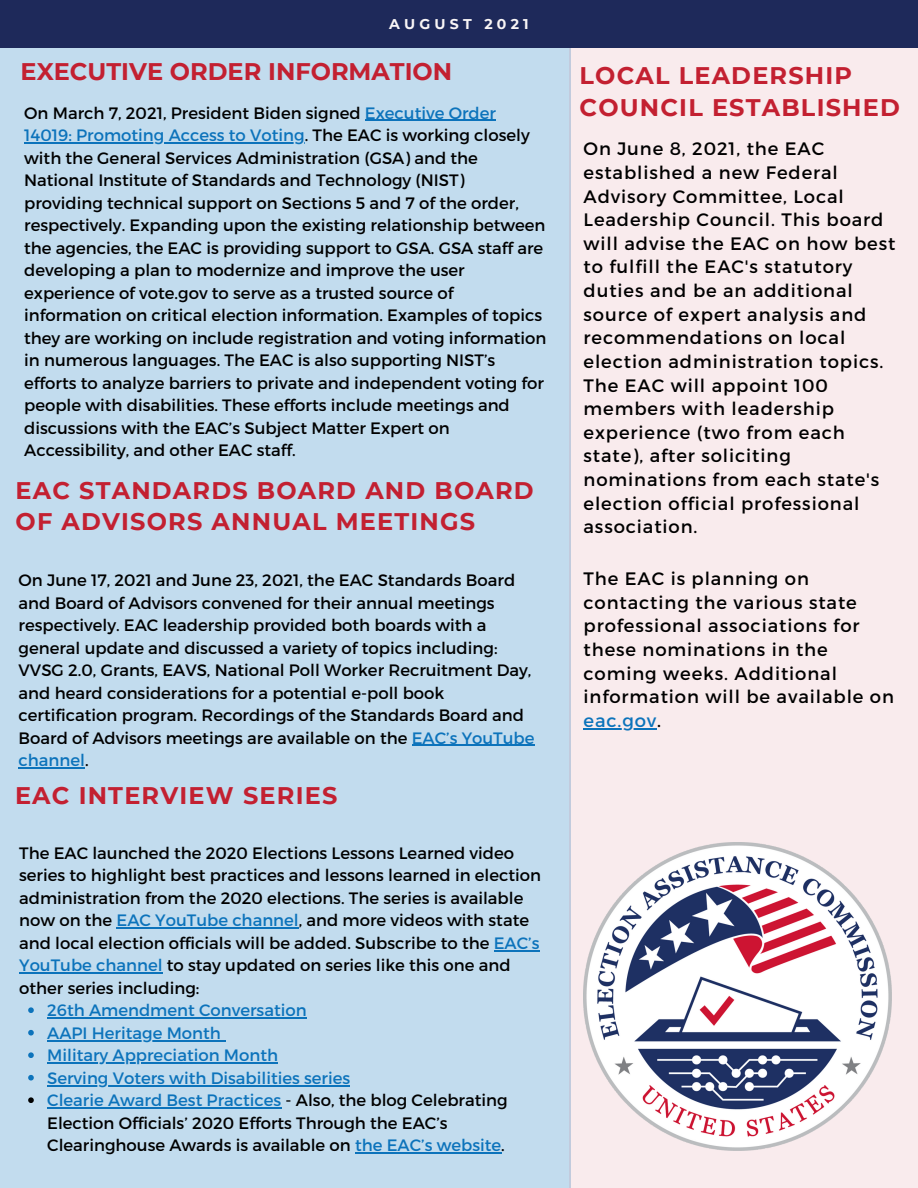
<style>
.page{position:relative;width:918px;height:1188px;background:#fff}
.page>*{position:absolute;margin:0;border:0;box-sizing:border-box;transform-origin:0 0}
.t1{font:700 24px/31.5px "Montserrat";letter-spacing:.05em;color:#c32031}
.t2{font:700 24px "Montserrat";color:#c32031}
.t3{font:18px/23.7px "Montserrat";letter-spacing:.05em;color:#000}
.t4{font:16.5px/22.5px "Montserrat";color:#000}
.t5{font:16.5px "Montserrat";color:#0c73bb}
.t6{font:700 14.1px "Montserrat";letter-spacing:.3em;color:#f9f5f6}
.s1{color:#0c73bb}
</style>
<div class="page">
<div style="left:0;top:0;width:570px;height:1188px;background:#c2dcee"></div>
<div style="left:569px;top:0;width:349px;height:1188px;background:#f9ebed"></div>
<img style="left:584px;top:843px;width:308px;height:308px">
<hr style="left:365px;top:120px;width:131px;height:1px;background:#0c73bb">
<hr style="left:24px;top:142px;width:281px;height:1px;background:#0c73bb">
<hr style="left:412px;top:745px;width:122px;height:1px;background:#0c73bb">
<hr style="left:19px;top:767px;width:66px;height:1px;background:#0c73bb">
<svg style="left:28px;top:1007px;width:6px;height:6px"></svg>
<hr style="left:47px;top:1018px;width:260px;height:1px;background:#0c73bb">
<svg style="left:28px;top:1030px;width:6px;height:6px"></svg>
<hr style="left:47px;top:1040px;width:174px;height:1px;background:#0c73bb">
<svg style="left:28px;top:1052px;width:6px;height:6px"></svg>
<hr style="left:47px;top:1063px;width:231px;height:1px;background:#0c73bb">
<svg style="left:28px;top:1075px;width:6px;height:6px"></svg>
<hr style="left:47px;top:1085px;width:303px;height:1px;background:#0c73bb">
<svg style="left:28px;top:1097px;width:6px;height:6px"></svg>
<hr style="left:47px;top:1108px;width:234px;height:1px;background:#0c73bb">
<hr style="left:355px;top:1153px;width:146px;height:1px;background:#0c73bb">
<hr style="left:117px;top:928px;width:182px;height:1px;background:#0c73bb">
<hr style="left:494px;top:950px;width:46px;height:1px;background:#0c73bb">
<hr style="left:19px;top:973px;width:144px;height:1px;background:#0c73bb">
<hr style="left:584px;top:728px;width:73px;height:1px;background:#0c73bb">
<div style="left:0;top:0;width:918px;height:48px;background:#1e295a"></div>
<p class="t6" style="left:389px;top:16px;width:141px">AUGUST 2021</p>
<p class="t2" style="left:21px;top:57px;width:433px">EXECUTIVE ORDER INFORMATION</p>
<p class="t4" style="left:24px;top:101px;width:524px">On March 7, 2021, President Biden signed <span class="s1">Executive Order 14019: Promoting Access to Voting</span>. The EAC is working closely with the General Services Administration (GSA) and the National Institute of Standards and Technology (NIST) providing technical support on Sections 5 and 7 of the order, respectively. Expanding upon the existing relationship between the agencies, the EAC is providing support to GSA. GSA staff are developing a plan to modernize and improve the user experience of vote.gov to serve as a trusted source of information on critical election information. Examples of topics they are working on include registration and voting information in numerous languages. The EAC is also supporting NIST’s efforts to analyze barriers to private and independent voting for people with disabilities. These efforts include meetings and discussions with the EAC’s Subject Matter Expert on Accessibility, and other EAC staff.</p>
<p class="t1" style="left:16px;top:474px;width:520px">EAC STANDARDS BOARD AND BOARD<br>OF ADVISORS ANNUAL MEETINGS</p>
<p class="t4" style="left:19px;top:568px;width:517px">On June 17, 2021 and June 23, 2021, the EAC Standards Board and Board of Advisors convened for their annual meetings respectively. EAC leadership provided both boards with a general update and discussed a variety of topics including:<br>VVSG 2.0, Grants, EAVS, National Poll Worker Recruitment Day, and heard considerations for a potential e-poll book certification program. Recordings of the Standards Board and Board of Advisors meetings are available on the <span class="s1">EAC’s YouTube channel</span>.</p>
<p class="t1" style="left:15px;top:780px;width:324px">EAC INTERVIEW SERIES</p>
<p class="t4" style="left:19px;top:841px;width:523px">The EAC launched the 2020 Elections Lessons Learned video series to highlight best practices and lessons learned in election administration from the 2020 elections. The series is available now on the <span class="s1">EAC YouTube channel</span>, and more videos with state and local election officials will be added. Subscribe to the <span class="s1">EAC’s YouTube channel</span> to stay updated on series like this one and other series including:</p>
<p class="t5" style="left:47px;top:1000px;width:261px">26th Amendment Conversation</p>
<p class="t5" style="left:47px;top:1022px;width:175px">AAPI Heritage Month</p>
<p class="t5" style="left:47px;top:1045px;width:232px">Military Appreciation Month</p>
<p class="t5" style="left:47px;top:1067px;width:304px">Serving Voters with Disabilities series</p>
<p class="t4" style="left:47px;top:1088px;width:462px"><span class="s1">Clearie Award Best Practices</span> - Also, the blog Celebrating<br>Election Officials’ 2020 Efforts Through the EAC’s<br>Clearinghouse Awards is available on <span class="s1">the EAC’s website</span>.</p>
<p class="t1" style="left:580px;top:60px;width:322px">LOCAL LEADERSHIP<br>COUNCIL ESTABLISHED</p>
<p class="t3" style="left:584px;top:136px;width:313px">On June 8, 2021, the EAC established a new Federal<br>Advisory Committee, Local<br>Leadership Council. This board will advise the EAC on how best to fulfill the EAC's statutory duties and be an additional source of expert analysis and recommendations on local election administration topics.<br>The EAC will appoint 100 members with leadership experience (two from each state), after soliciting nominations from each state's election official professional association.</p>
<p class="t3" style="left:584px;top:566px;width:312px">The EAC is planning on contacting the various state professional associations for these nominations in the coming weeks. Additional information will be available on <span class="s1">eac.gov</span>.</p>
</div>
